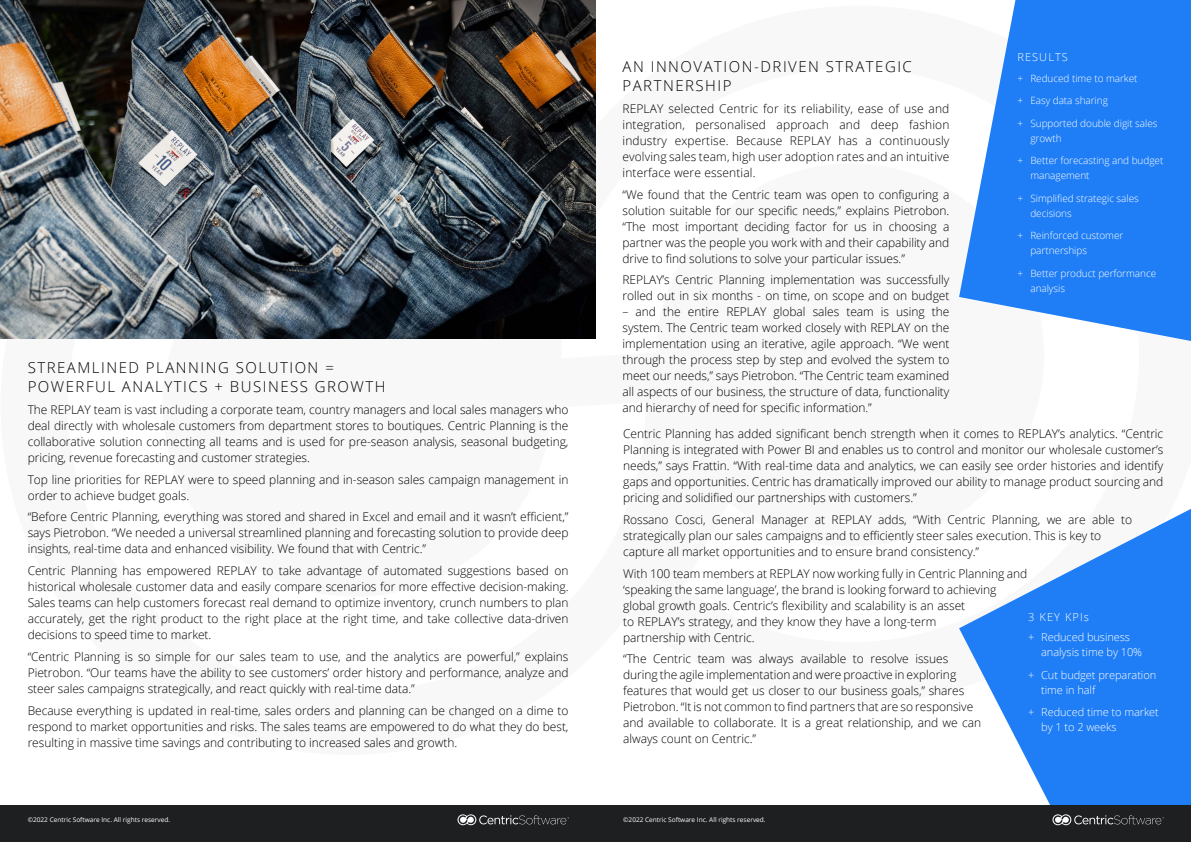
<style>
.page{position:relative;width:1191px;height:842px;background:#fff}
.page>*{position:absolute;margin:0;border:0;box-sizing:border-box;transform-origin:0 0}
.t1{font:300 15px/19px "Open Sans";letter-spacing:.1em;color:#000}
.t2{font:300 12px/16px "Open Sans";letter-spacing:-.005em;color:#000;text-align:justify}
.t3{font:300 11px/22.5px "Open Sans";letter-spacing:-.005em;color:#fff}
.t4{font:300 11px "Open Sans";letter-spacing:.1em;color:#fff}
.t5{font:300 10px/15px "Open Sans";letter-spacing:-.005em;color:#fff}
.t6{font:6.5px "Open Sans";color:#fff}
</style>
<div class="page">
<svg style="left:959px;top:509px;width:232px;height:296px;fill:#1f7ef6"></svg>
<div style="left:0;top:805px;width:1191px;height:37px;background:#1d1f21"></div>
<img style="left:0;top:0;width:595px;height:339px">
<svg style="left:457px;top:814px;width:112px;height:11px"></svg>
<svg style="left:1052px;top:814px;width:112px;height:11px"></svg>
<svg style="left:959px;top:0;width:232px;height:341px;fill:#1f7ef6"></svg>
<p class="t1" style="left:28px;top:358px;width:359px">STREAMLINED PLANNING SOLUTION =<br>POWERFUL ANALYTICS + BUSINESS GROWTH</p>
<p class="t2" style="left:28px;top:401px;width:542px">The REPLAY team is vast including a corporate team, country managers and local sales managers who deal directly with wholesale customers from department stores to boutiques. Centric Planning is the collaborative solution connecting all teams and is used for pre-season analysis, seasonal budgeting, pricing, revenue forecasting and customer strategies.</p>
<p class="t2" style="left:28px;top:471px;width:542px">Top line priorities for REPLAY were to speed planning and in-season sales campaign management in order to achieve budget goals.</p>
<p class="t2" style="left:28px;top:509px;width:542px">“Before Centric Planning, everything was stored and shared in Excel and email and it wasn’t efficient,” says Pietrobon. “We needed a universal streamlined planning and forecasting solution to provide deep insights, real-time data and enhanced visibility. We found that with Centric.”</p>
<p class="t2" style="left:28px;top:562px;width:542px">Centric Planning has empowered REPLAY to take advantage of automated suggestions based on historical wholesale customer data and easily compare scenarios for more effective decision-making.<br>Sales teams can help customers forecast real demand to optimize inventory, crunch numbers to plan accurately, get the right product to the right place at the right time, and take collective data-driven decisions to speed time to market.</p>
<p class="t2" style="left:28px;top:648px;width:542px">“Centric Planning is so simple for our sales team to use, and the analytics are powerful,” explains Pietrobon. “Our teams have the ability to see customers’ order history and performance, analyze and steer sales campaigns strategically, and react quickly with real-time data.”</p>
<p class="t2" style="left:28px;top:702px;width:542px">Because everything is updated in real-time, sales orders and planning can be changed on a dime to respond to market opportunities and risks. The sales teams are empowered to do what they do best, resulting in massive time savings and contributing to increased sales and growth.</p>
<p class="t6" style="left:28px;top:815px;width:144px">©2022 Centric Software Inc. All rights reserved.</p>
<p class="t1" style="left:622px;top:57px;width:291px">AN INNOVATION-DRIVEN STRATEGIC<br>PARTNERSHIP</p>
<p class="t2" style="left:622px;top:100px;width:328px">REPLAY selected Centric for its reliability, ease of use and integration, personalised approach and deep fashion industry expertise. Because REPLAY has a continuously evolving sales team, high user adoption rates and an intuitive interface were essential.</p>
<p class="t2" style="left:622px;top:186px;width:328px">“We found that the Centric team was open to configuring a solution suitable for our specific needs,” explains Pietrobon. “The most important deciding factor for us in choosing a partner was the people you work with and their capability and drive to find solutions to solve your particular issues.”</p>
<p class="t2" style="left:622px;top:272px;width:328px">REPLAY’s Centric Planning implementation was successfully rolled out in six months - on time, on scope and on budget</p>
<p class="t2" style="left:622px;top:304px;width:328px">– and the entire REPLAY global sales team is using the system. The Centric team worked closely with REPLAY on the implementation using an iterative, agile approach. “We went through the process step by step and evolved the system to meet our needs,” says Pietrobon. “The Centric team examined all aspects of our business, the structure of data, functionality and hierarchy of need for specific information.”</p>
<p class="t4" style="left:1017px;top:50px;width:52px">RESULTS</p>
<p class="t5" style="left:1017px;top:71px;width:122px">+ Reduced time to market</p>
<p class="t5" style="left:1017px;top:93px;width:92px">+ Easy data sharing</p>
<p class="t5" style="left:1030px;top:116px;width:129px;text-indent:-13px">+ Supported double digit sales growth</p>
<p class="t5" style="left:1030px;top:153px;width:134px;text-indent:-13px">+ Better forecasting and budget management</p>
<p class="t5" style="left:1030px;top:190px;width:110px;text-indent:-13px">+ Simplified strategic sales decisions</p>
<p class="t5" style="left:1030px;top:228px;width:94px;text-indent:-13px">+ Reinforced customer partnerships</p>
<p class="t5" style="left:1030px;top:265px;width:127px;text-indent:-13px">+ Better product performance analysis</p>
<p class="t2" style="left:623px;top:425px;width:542px">Centric Planning has added significant bench strength when it comes to REPLAY’s analytics. “Centric Planning is integrated with Power BI and enables us to control and monitor our wholesale customer’s needs,” says Frattin. “With real-time data and analytics, we can easily see order histories and identify gaps and opportunities. Centric has dramatically improved our ability to manage product sourcing and pricing and solidified our partnerships with customers.”</p>
<p class="t2" style="left:623px;top:511px;width:511px;text-align:left">Rossano Cosci, General Manager at REPLAY adds, “With Centric Planning, we are able to strategically plan our sales campaigns and to efficiently steer sales execution. This is key to capture all market opportunities and to ensure brand consistency.”</p>
<p class="t2" style="left:623px;top:565px;width:406px;text-align:left">With 100 team members at REPLAY now working fully in Centric Planning and ‘speaking the same language’, the brand is looking forward to achieving global growth goals. Centric’s flexibility and scalability is an asset<br>to REPLAY’s strategy, and they know they have a long-term<br>partnership with Centric.</p>
<p class="t2" style="left:623px;top:650px;width:360px;text-align:left">“The Centric team was always available to resolve issues during the agile implementation and were proactive in exploring features that would get us closer to our business goals,” shares Pietrobon. “It is not common to find partners that are so responsive and available to collaborate. It is a great relationship, and we can always count on Centric.”</p>
<p class="t3" style="left:1028px;top:606px;width:103px;line-height:20.7px">3 KEY KPIs<br>+ Reduced business</p>
<p class="t3" style="left:1028px;top:641px;width:130px;text-align:center">analysis time by 10%<br>+ Cut budget preparation</p>
<p class="t3" style="left:1028px;top:678px;width:132px;text-indent:13px">time in half<br>+ Reduced time to market</p>
<p class="t3" style="left:1041px;top:715px;width:77px">by 1 to 2 weeks</p>
<p class="t6" style="left:623px;top:815px;width:144px">©2022 Centric Software Inc. All rights reserved.</p>
</div>
